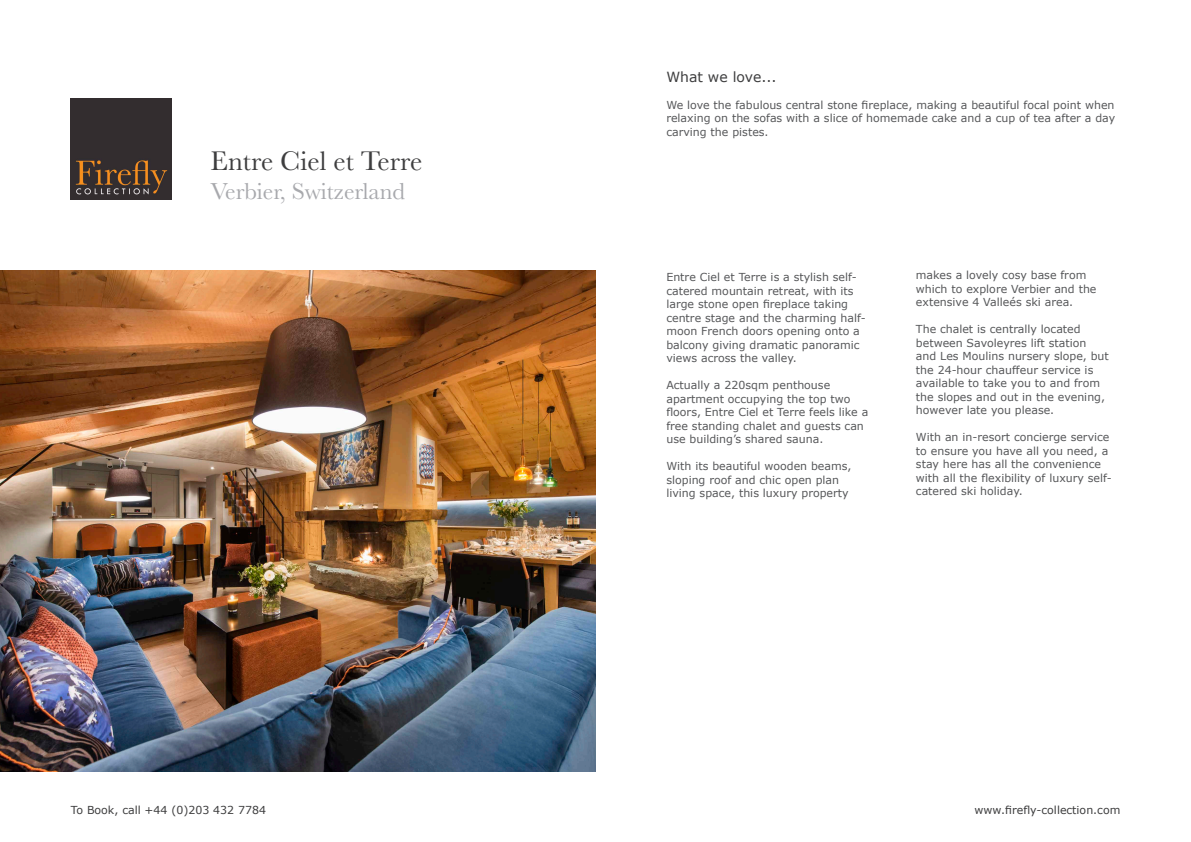
<style>
.page{position:relative;width:1191px;height:842px;background:#fff}
.page>*{position:absolute;margin:0;border:0;box-sizing:border-box;transform-origin:0 0}
.t1{font:28px "Baskerville";color:#3e3e3f}
.t2{font:24px "Baskerville";color:#a8a9ad}
.t3{font:14px "Verdana";color:#3e3e3f}
.t4{font:11px/13.5px "Verdana";color:#57585a}
.t5{font:11px "Verdana";color:#3e3e3f}
</style>
<div class="page">
<img style="left:71px;top:99px;width:101px;height:101px">
<img style="left:0;top:271px;width:595px;height:500px">
<p class="t1" style="left:210px;top:143px;width:213px">Entre Ciel et Terre</p>
<p class="t2" style="left:210px;top:176px;width:196px">Verbier, Switzerland</p>
<p class="t5" style="left:71px;top:802px;width:197px">To Book, call +44 (0)203 432 7784</p>
<p class="t3" style="left:666px;top:68px;width:112px">What we love...</p>
<p class="t4" style="left:666px;top:98px;width:450px;text-align:justify">We love the fabulous central stone fireplace, making a beautiful focal point when relaxing on the sofas with a slice of homemade cake and a cup of tea after a day carving the pistes.</p>
<p class="t4" style="left:666px;top:270px;width:201px">Entre Ciel et Terre is a stylish self&shy;catered mountain retreat, with its large stone open fireplace taking centre stage and the charming half&shy;moon French doors opening onto a balcony giving dramatic panoramic views across the valley.</p>
<p class="t4" style="left:666px;top:378px;width:203px">Actually a 220sqm penthouse apartment occupying the top two floors, Entre Ciel et Terre feels like a free standing chalet and guests can use building’s shared sauna.</p>
<p class="t4" style="left:666px;top:459px;width:187px">With its beautiful wooden beams, sloping roof and chic open plan living space, this luxury property</p>
<p class="t4" style="left:916px;top:269px;width:182px">makes a lovely cosy base from which to explore Verbier and the extensive 4 Valleés ski area.</p>
<p class="t4" style="left:916px;top:323px;width:194px">The chalet is centrally located between Savoleyres lift station and Les Moulins nursery slope, but the 24-hour chauffeur service is available to take you to and from the slopes and out in the evening, however late you please.</p>
<p class="t4" style="left:916px;top:431px;width:197px">With an in-resort concierge service to ensure you have all you need, a stay here has all the convenience with all the flexibility of luxury self&shy;catered ski holiday.</p>
<p class="t5" style="left:974px;top:802px;width:147px">www.firefly-collection.com</p>
</div>
